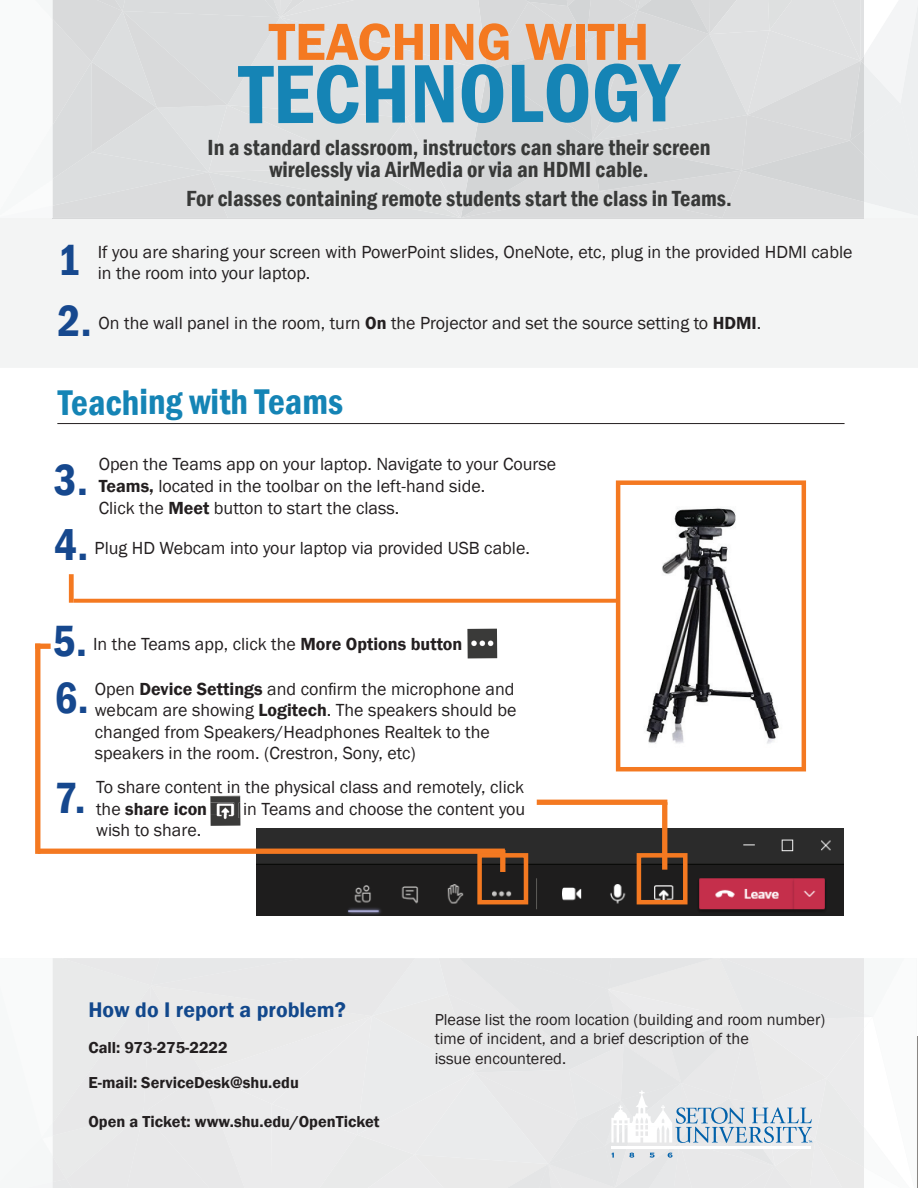
<style>
.page{position:relative;width:918px;height:1188px;background:#fff}
.page>*{position:absolute;margin:0;border:0;box-sizing:border-box;transform-origin:0 0}
.t1{font:600 condensed 85.8px "Franklin Gothic";letter-spacing:-.005em;color:#1584b5}
.t2{font:600 54px "Franklin Gothic";color:#f47921}
.t3{font:600 condensed 45px/64.9px "Franklin Gothic";color:#16488e}
.t4{font:600 condensed 36.75px "Franklin Gothic";letter-spacing:-.005em;color:#1584b5}
.t5{font:600 condensed 22.5px/22.5px "Franklin Gothic";color:#383938;text-align:center}
.t6{font:600 21.75px "Franklin Gothic";color:#12488c}
.t7{font:18px/21.6px "Franklin Gothic";color:#231f20}
.t8{font:16.35px/19.6px "Franklin Gothic";color:#231f20}
.t9{font:600 16.35px/35.4px "Franklin Gothic";color:#231f20}
.s1{font-weight:600}
</style>
<div class="page">
<div style="left:0;top:218px;width:918px;height:150px;background:#f3f4f4"></div>
<img style="left:612px;top:484px;width:167px;height:266px">
<div style="left:616px;top:480px;width:190px;height:291px;border:4px solid #f47921"></div>
<div style="left:69px;top:574px;width:5px;height:29px;background:#f47921"></div>
<svg style="left:74px;top:599px;width:545px;height:4px;background:#f48230"></svg>
<img style="left:256px;top:828px;width:588px;height:88px">
<div style="left:477px;top:853px;width:51px;height:51px;border:4px solid #f47921"></div>
<div style="left:500px;top:850px;width:5px;height:22px;background:#f47921"></div>
<div style="left:38px;top:849px;width:467px;height:5px;background:#f47921"></div>
<div style="left:35px;top:644px;width:5px;height:210px;background:#f47921"></div>
<div style="left:35px;top:644px;width:16px;height:5px;background:#f47921"></div>
<div style="left:637px;top:853px;width:51px;height:51px;border:4px solid #f47921"></div>
<div style="left:537px;top:800px;width:130px;height:5px;background:#f47921"></div>
<div style="left:662px;top:802px;width:5px;height:68px;background:#f47921"></div>
<img style="left:210px;top:796px;width:30px;height:30px">
<img style="left:210px;top:803px;width:24px;height:12px">
<svg style="left:239px;top:803px;width:1px;height:15px"></svg>
<img style="left:467px;top:629px;width:30px;height:29px">
<hr style="left:57px;top:423px;width:788px;height:1px;background:#231f20">
<img style="left:917px;top:1036px;width:1px;height:152px">
<hr style="left:53px;top:218px;width:811px;height:1px;background:#d7d8d9">
<div style="left:52px;top:0;width:866px;height:218px;background:#dbdcdd"></div>
<div style="left:29px;top:958px;width:842px;height:230px;background:#e9eaea"></div>
<hr style="left:611px;top:1146px;width:200px;height:2px;background:#fff">
<h2 class="t2" style="left:269px;top:9px;width:382px">TEACHING WITH</h2>
<h1 class="t1" style="left:239px;top:36px;width:441px">TECHNOLOGY</h1>
<h3 class="t3" style="left:57px;top:227px;width:24px">1</h3>
<p class="t5" style="left:208px;top:136px;width:504px">In a standard classroom, instructors can share their screen wirelessly via AirMedia or via an HDMI cable.</p>
<p class="t5" style="left:186px;top:187px;width:547px">For classes containing remote students start the class in Teams.</p>
<p class="t7" style="left:98px;top:241px;width:756px">If you are sharing your screen with PowerPoint slides, OneNote, etc, plug in the provided HDMI cable</p>
<p class="t7" style="left:98px;top:263px;width:214px">in the room into your laptop.</p>
<h3 class="t3" style="left:57px;top:288px;width:36px">2.</h3>
<p class="t7" style="left:99px;top:313px;width:664px">On the wall panel in the room, turn <span class="s1">On</span> the Projector and set the source setting to <span class="s1">HDMI</span>.</p>
<h3 class="t4" style="left:58px;top:377px;width:287px">Teaching with Teams</h3>
<p class="t7" style="left:99px;top:454px;width:459px">Open the Teams app on your laptop. Navigate to your Course<br><span class="s1">Teams,</span> located in the toolbar on the left-hand side.<br>Click the <span class="s1">Meet</span> button to start the class.</p>
<h3 class="t3" style="left:54px;top:447px;width:36px">3.<br>4.</h3>
<p class="t7" style="left:95px;top:538px;width:437px">Plug HD Webcam into your laptop via provided USB cable.</p>
<h3 class="t3" style="left:53px;top:607px;width:36px">5.</h3>
<h3 class="t3" style="left:55px;top:665px;width:36px">6.</h3>
<h3 class="t3" style="left:55px;top:765px;width:33px">7.</h3>
<p class="t7" style="left:93px;top:633px;width:371px">In the Teams app, click the <span class="s1">More Options button</span></p>
<p class="t7" style="left:95px;top:678px;width:423px">Open <span class="s1">Device Settings</span> and confirm the microphone and webcam are showing <span class="s1">Logitech</span>. The speakers should be changed from Speakers/Headphones Realtek to the speakers in the room. (Crestron, Sony, etc)</p>
<p class="t7" style="left:96px;top:777px;width:430px">To share content in the physical class and remotely, click the <span class="s1">share icon</span></p>
<p class="t7" style="left:243px;top:798px;width:284px">in Teams and choose the content you</p>
<p class="t7" style="left:96px;top:820px;width:107px">wish to share.</p>
<p class="t6" style="left:89px;top:997px;width:259px">How do I report a problem?</p>
<p class="t9" style="left:89px;top:1030px;width:212px">Call: 973-275-2222<br>E-mail: ServiceDesk@shu.edu</p>
<p class="t9" style="left:89px;top:1104px;width:293px">Open a Ticket: www.shu.edu/OpenTicket</p>
<p class="t8" style="left:435px;top:1010px;width:392px">Please list the room location (building and room number) time of incident, and a brief description of the<br>issue encountered.</p>
</div>
